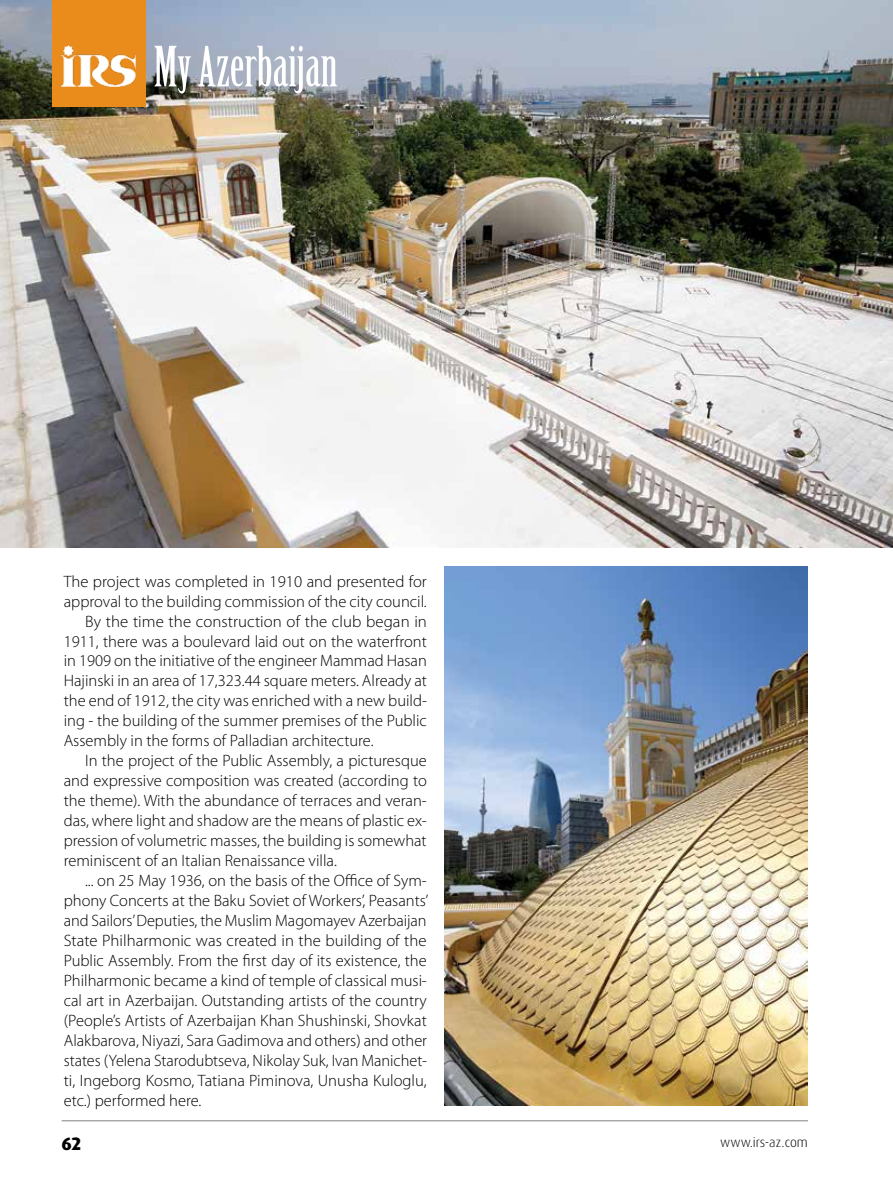
<style>
.page{position:relative;width:893px;height:1191px;background:#fff}
.page>*{position:absolute;margin:0;border:0;box-sizing:border-box;transform-origin:0 0}
.t1{font:54.15px "Birch Std";color:#fff}
.t2{font:800 18px "Dax Pro";color:#000}
.t3{font:300 16.5px "Myriad Pro";color:#000}
.t4{font:300 13.5px "Dax Pro";color:#000}
</style>
<div class="page">
<hr style="left:62px;top:1120px;width:746px;height:1px;background:#808285">
<img style="left:0;top:0;width:893px;height:547px">
<div style="left:52px;top:0;width:94px;height:106px;background:#ea8c1c"></div>
<img style="left:60px;top:45px;width:77px;height:41px">
<img style="left:445px;top:566px;width:363px;height:540px">
<h1 class="t1" style="left:154px;top:36px;width:185px">My Azerbaijan</h1>
<p class="t3" style="left:64px;top:572px;width:365px">The project was completed in 1910 and presented for</p>
<p class="t3" style="left:64px;top:592px;width:365px">approval to the building commission of the city council.</p>
<p class="t3" style="left:85px;top:612px;width:343px">By the time the construction of the club began in</p>
<p class="t3" style="left:64px;top:632px;width:365px">1911, there was a boulevard laid out on the waterfront</p>
<p class="t3" style="left:64px;top:652px;width:365px">in 1909 on the initiative of the engineer Mammad Hasan</p>
<p class="t3" style="left:64px;top:672px;width:365px">Hajinski in an area of 17,323.44 square meters. Already at</p>
<p class="t3" style="left:64px;top:692px;width:365px">the end of 1912, the city was enriched with a new build-</p>
<p class="t3" style="left:64px;top:711px;width:365px">ing - the building of the summer premises of the Public</p>
<p class="t3" style="left:64px;top:731px;width:311px">Assembly in the forms of Palladian architecture.</p>
<p class="t3" style="left:85px;top:751px;width:343px">In the project of the Public Assembly, a picturesque</p>
<p class="t3" style="left:64px;top:771px;width:365px">and expressive composition was created (according to</p>
<p class="t3" style="left:64px;top:791px;width:365px">the theme). With the abundance of terraces and veran-</p>
<p class="t3" style="left:64px;top:811px;width:365px">das, where light and shadow are the means of plastic ex-</p>
<p class="t3" style="left:64px;top:831px;width:364px">pression of volumetric masses, the building is somewhat</p>
<p class="t3" style="left:64px;top:851px;width:275px">reminiscent of an Italian Renaissance villa.</p>
<p class="t3" style="left:85px;top:871px;width:343px">... on 25 May 1936, on the basis of the Office of Sym-</p>
<p class="t3" style="left:64px;top:891px;width:366px">phony Concerts at the Baku Soviet of Workers’, Peasants’</p>
<p class="t3" style="left:64px;top:911px;width:364px">and Sailors’ Deputies, the Muslim Magomayev Azerbaijan</p>
<p class="t3" style="left:64px;top:931px;width:364px">State Philharmonic was created in the building of the</p>
<p class="t3" style="left:64px;top:951px;width:365px">Public Assembly. From the first day of its existence, the</p>
<p class="t3" style="left:64px;top:971px;width:365px">Philharmonic became a kind of temple of classical musi-</p>
<p class="t3" style="left:64px;top:991px;width:365px">cal art in Azerbaijan. Outstanding artists of the country</p>
<p class="t3" style="left:64px;top:1011px;width:365px">(People’s Artists of Azerbaijan Khan Shushinski, Shovkat</p>
<p class="t3" style="left:64px;top:1031px;width:365px">Alakbarova, Niyazi, Sara Gadimova and others) and other</p>
<p class="t3" style="left:64px;top:1051px;width:365px">states (Yelena Starodubtseva, Nikolay Suk, Ivan Manichet-</p>
<p class="t3" style="left:64px;top:1071px;width:364px">ti, Ingeborg Kosmo, Tatiana Piminova, Unusha Kuloglu,</p>
<p class="t3" style="left:64px;top:1091px;width:139px">etc.) performed here.</p>
<p class="t2" style="left:62px;top:1131px;width:21px">62</p>
<p class="t4" style="left:720px;top:1133px;width:89px">www.irs-az.com</p>
</div>
